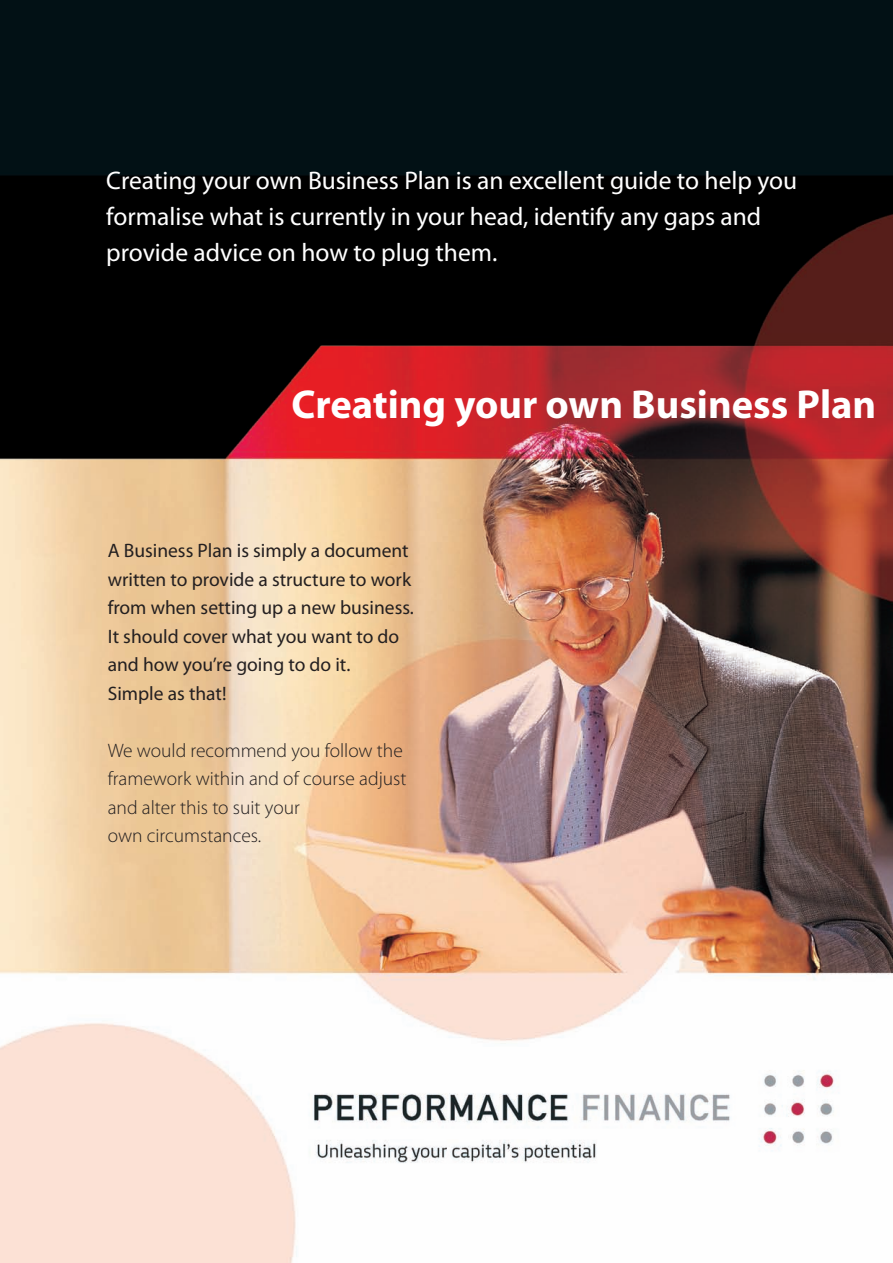
<style>
.page{position:relative;width:893px;height:1263px;background:#fff}
.page>*{position:absolute;margin:0;border:0;box-sizing:border-box;transform-origin:0 0}
.t1{font:700 40.5px "Myriad Pro";color:#fff}
.t2{font:25.5px/36px "Myriad Pro";color:#fff}
.t3{font:19.5px/28.5px "Myriad Pro";color:#231f20}
.t4{font:300 19.5px/28.5px "Myriad Pro";color:#231f20}
</style>
<div class="page">
<img style="left:0;top:0;width:893px;height:1263px">
<img style="left:298px;top:1048px;width:554px;height:138px">
<p class="t2" style="left:106px;top:162px;width:692px">Creating your own Business Plan is an excellent guide to help you formalise what is currently in your head, identify any gaps and provide advice on how to plug them.</p>
<p class="t1" style="left:291px;top:378px;width:586px">Creating your own Business Plan</p>
<p class="t3" style="left:108px;top:536px;width:308px">A Business Plan is simply a document written to provide a structure to work from when setting up a new business.</p>
<p class="t3" style="left:108px;top:622px;width:293px">It should cover what you want to do</p>
<p class="t3" style="left:108px;top:650px;width:244px">and how you’re going to do it.</p>
<p class="t3" style="left:108px;top:679px;width:120px">Simple as that!</p>
<p class="t4" style="left:108px;top:736px;width:300px">We would recommend you follow the framework within and of course adjust</p>
<p class="t4" style="left:108px;top:793px;width:194px">and alter this to suit your</p>
<p class="t4" style="left:108px;top:822px;width:155px">own circumstances.</p>
</div>
